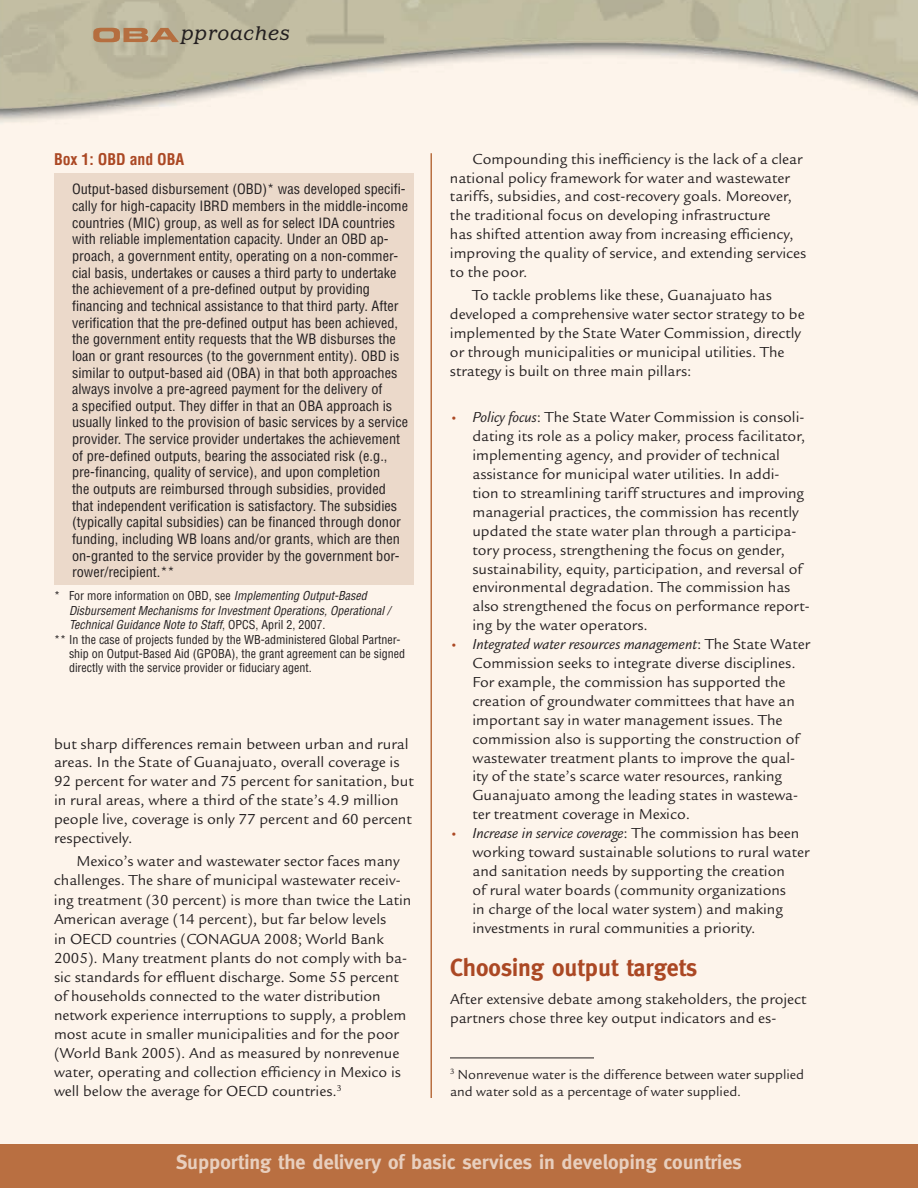
<style>
.page{position:relative;width:918px;height:1188px;background:#fff}
.page>*{position:absolute;margin:0;border:0;box-sizing:border-box;transform-origin:0 0}
.t1{font:700 24.75px "Meta";color:#ab4824}
.t2{font:italic 21px "Barcelona ITC";color:#231f20}
.t3{font:700 20.25px "Meta";color:#e8cfbe}
.t4{font:15.75px/18.9px "Legacy San ITC";color:#231f20}
.t5{font:700 condensed 15.75px "Helvetica";color:#ab4824}
.t6{font:14.25px/17.1px "Legacy San ITC";color:#231f20}
.t7{font:condensed 13.8px/16.6px "Helvetica";color:#231f20}
.t8{font:condensed 12px "Helvetica";color:#231f20}
.t9{font:italic condensed 12px "Helvetica";color:#231f20}
.s1{font-style:italic}
.s2{font-style:normal}
.s3{font-size:16.5px}
.s4{font-size:12px;color:#ab4824}
</style>
<div class="page">
<img style="left:0;top:0;width:918px;height:1145px">
<svg style="left:93px;top:28px;width:86px;height:14px"></svg>
<hr style="left:430px;top:153px;width:2px;height:945px;background:#b96f41">
<div style="left:0;top:1145px;width:918px;height:43px;background:#b96f41"></div>
<div style="left:54px;top:174px;width:360px;height:411px;background:#ebd9ca"></div>
<hr style="left:450px;top:1058px;width:144px;height:1px;background:#231f20">
<h2 class="t2" style="left:181px;top:21px;width:111px">pproaches</h2>
<p class="t5" style="left:54px;top:149px;width:132px">Box 1: OBD and OBA</p>
<p class="t7" style="left:72px;top:181px;width:338px">Output-based disbursement (OBD)* was developed specifi&shy;cally for high-capacity IBRD members in the middle-income countries (MIC) group, as well as for select IDA countries with reliable implementation capacity. Under an OBD ap&shy;proach, a government entity, operating on a non-commer&shy;cial basis, undertakes or causes a third party to undertake the achievement of a pre-defined output by providing financing and technical assistance to that third party. After verification that the pre-defined output has been achieved, the government entity requests that the WB disburses the loan or grant resources (to the government entity). OBD is similar to output-based aid (OBA) in that both approaches always involve a pre-agreed payment for the delivery of<br>a specified output. They differ in that an OBA approach is usually linked to the provision of basic services by a service provider. The service provider undertakes the achievement of pre-defined outputs, bearing the associated risk (e.g., pre-financing, quality of service), and upon completion<br>the outputs are reimbursed through subsidies, provided that independent verification is satisfactory. The subsidies (typically capital subsidies) can be financed through donor funding, including WB loans and/or grants, which are then on-granted to the service provider by the government bor&shy;rower/recipient.**</p>
<p class="t8" style="left:54px;top:588px;width:314px">* For more information on OBD, see <span class="s1">Implementing Output-Based</span></p>
<p class="t9" style="left:69px;top:603px;width:323px">Disbursement Mechanisms for Investment Operations, Operational /</p>
<p class="t9" style="left:69px;top:617px;width:258px">Technical Guidance Note to Staff<span class="s2">, OPCS, April 2, 2007.</span></p>
<p class="t8" style="left:54px;top:632px;width:348px">** In the case of projects funded by the WB-administered Global Partner-</p>
<p class="t8" style="left:69px;top:646px;width:338px">ship on Output-Based Aid (GPOBA), the grant agreement can be signed</p>
<p class="t8" style="left:69px;top:660px;width:244px">directly with the service provider or fiduciary agent.</p>
<p class="t4" style="left:54px;top:734px;width:361px">but sharp differences remain between urban and rural areas. In the State of Guanajuato, overall coverage is 92 percent for water and 75 percent for sanitation, but in rural areas, where a third of the state’s 4.9 million people live, coverage is only 77 percent and 60 percent respectively.</p>
<p class="t4" style="left:54px;top:852px;width:359px;text-indent:23px">Mexico’s water and wastewater sector faces many challenges. The share of municipal wastewater receiv&shy;ing treatment (30 percent) is more than twice the Latin American average (14 percent), but far below levels<br>in OECD countries (CONAGUA 2008; World Bank 2005). Many treatment plants do not comply with ba&shy;sic standards for effluent discharge<span class="s3">.</span> Some 55 percent of households connected to the water distribution network experience interruptions to supply, a problem most acute in smaller municipalities and for the poor (World Bank 2005). And as measured by nonrevenue water, operating and collection efficiency in Mexico is well below the average for OECD countries.<sup>3</sup></p>
<p class="t4" style="left:450px;top:149px;width:358px;text-indent:23px">Compounding this inefficiency is the lack of a clear national policy framework for water and wastewater tariffs, subsidies, and cost-recovery goals. Moreover, the traditional focus on developing infrastructure<br>has shifted attention away from increasing efficiency, improving the quality of service, and extending services to the poor.</p>
<p class="t4" style="left:450px;top:286px;width:356px;text-indent:23px">To tackle problems like these, Guanajuato has developed a comprehensive water sector strategy to be implemented by the State Water Commission, directly or through municipalities or municipal utilities. The strategy is built on three main pillars:</p>
<p class="t4" style="left:472px;top:408px;width:339px;text-indent:-22px"><span class="s4">•</span> <span class="s1">Policy focus</span>: The State Water Commission is consoli&shy;dating its role as a policy maker, process facilitator, implementing agency, and provider of technical assistance for municipal water utilities. In addi&shy;tion to streamlining tariff structures and improving managerial practices, the commission has recently updated the state water plan through a participa&shy;tory process, strengthening the focus on gender, sustainability, equity, participation, and reversal of environmental degradation. The commission has also strengthened the focus on performance report&shy;ing by the water operators.</p>
<p class="t4" style="left:473px;top:635px;width:339px;text-indent:-23px"><span class="s4">•</span> <span class="s1">Integrated water resources management</span>: The State Water Commission seeks to integrate diverse disciplines.<br>For example, the commission has supported the creation of groundwater committees that have an important say in water management issues. The commission also is supporting the construction of wastewater treatment plants to improve the qual&shy;ity of the state’s scarce water resources, ranking Guanajuato among the leading states in wastewa&shy;ter treatment coverage in Mexico.</p>
<p class="t4" style="left:473px;top:824px;width:338px;text-indent:-23px"><span class="s4">•</span> <span class="s1">Increase in service coverage</span>: The commission has been working toward sustainable solutions to rural water and sanitation needs by supporting the creation<br>of rural water boards (community organizations<br>in charge of the local water system) and making investments in rural communities a priority.</p>
<h1 class="t1" style="left:450px;top:953px;width:249px">Choosing output targets</h1>
<p class="t4" style="left:450px;top:989px;width:358px">After extensive debate among stakeholders, the project partners chose three key output indicators and es-</p>
<p class="t6" style="left:450px;top:1066px;width:356px"><sup>3</sup> Nonrevenue water is the difference between water supplied and water sold as a percentage of water supplied.</p>
<p class="t3" style="left:176px;top:1150px;width:567px">Supporting the delivery of basic services in developing countries</p>
</div>
